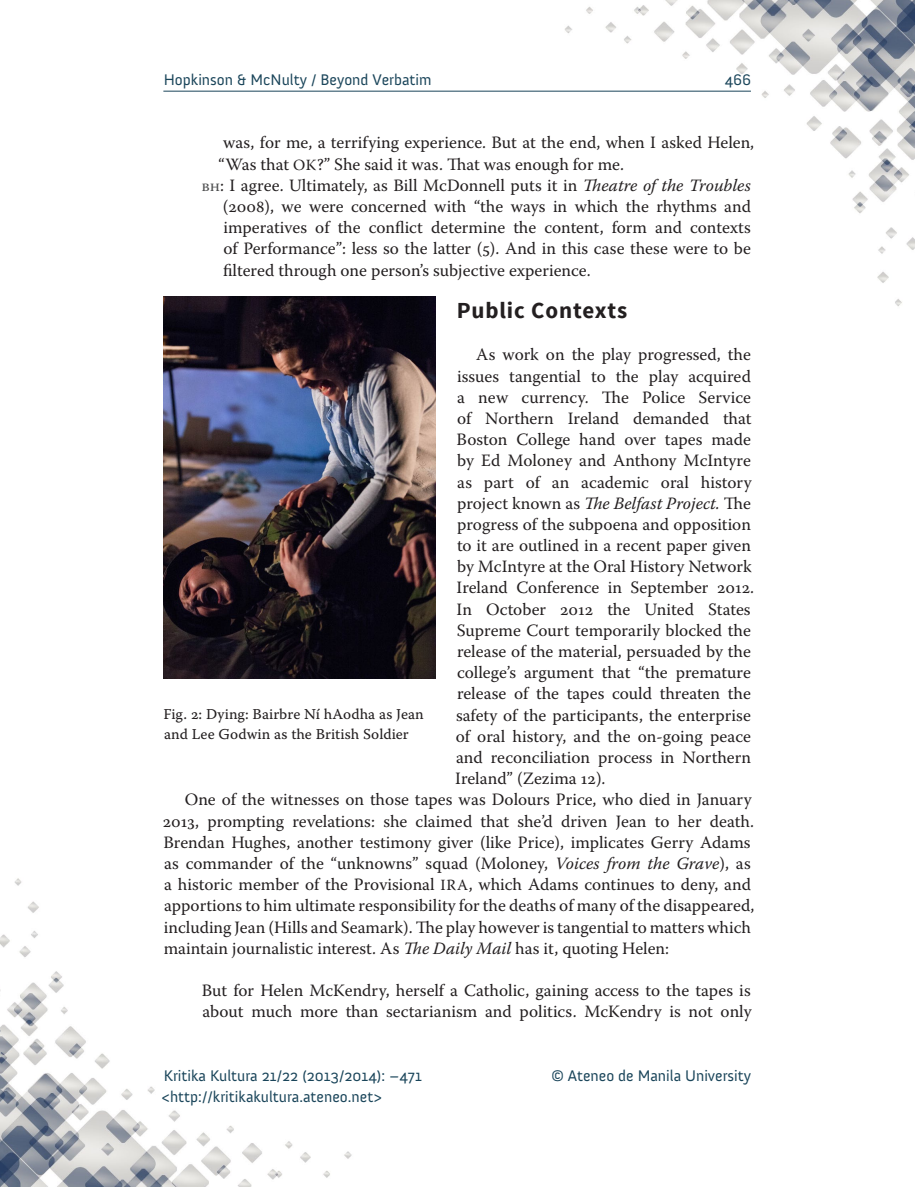
<style>
.page{position:relative;width:915px;height:1187px;background:#fff}
.page>*{position:absolute;margin:0;border:0;box-sizing:border-box;transform-origin:0 0}
.t1{font:700 22.95px "Source Sans Pro";letter-spacing:.035em;color:#231f20}
.t2{font:17.25px/21.1px "Warnock Pro";color:#231f20}
.t3{font:15.75px "Anivers";color:#1a455a}
.t4{font:15px "Warnock Pro Capt";color:#231f20}
.s1{font-size:15.6px}
.s2{font-size:15.6px;color:#4b4c4d}
.s3{font-style:italic}
</style>
<div class="page">
<img style="left:0;top:0;width:914px;height:1186px">
<hr style="left:163px;top:91px;width:587px;height:1px;background:#1a455a">
<img style="left:163px;top:297px;width:272px;height:381px">
<p class="t3" style="left:164px;top:71px;width:269px">Hopkinson &amp; McNulty / Beyond Verbatim</p>
<p class="t3" style="left:724px;top:71px;width:28px">466</p>
<p class="t2" style="left:218px;top:132px;width:537px">was, for me, a terrifying experience. But at the end, when I asked Helen, “Was that <span class="s1">OK</span>?” She said it was. That was enough for me.</p>
<p class="t2" style="left:223px;top:174px;width:529px;text-align:justify;text-indent:-21px"><span class="s2">BH</span>: I agree. Ultimately, as Bill McDonnell puts it in <span class="s3">Theatre of the Troubles </span>(2008), we were concerned with “the ways in which the rhythms and imperatives of the conflict determine the content, form and contexts of Performance”: less so the latter (5). And in this case these were to be filtered through one person’s subjective experience.</p>
<p class="t1" style="left:456px;top:295px;width:172px">Public Contexts</p>
<p class="t2" style="left:455px;top:344px;width:300px;text-indent:21px">As work on the play progressed, the issues tangential to the play acquired a new currency. The Police Service of Northern Ireland demanded that Boston College hand over tapes made by Ed Moloney and Anthony McIntyre as part of an academic oral history project known as <span class="s3">The Belfast Project.</span> The progress of the subpoena and opposition to it are outlined in a recent paper given by McIntyre at the Oral History Network Ireland Conference in September 2012.<br>In October 2012 the United States Supreme Court temporarily blocked the release of the material, persuaded by the college’s argument that “the premature release of the tapes could threaten the safety of the participants, the enterprise of oral history, and the on-going peace and reconciliation process in Northern Ireland” (Zezima 12).</p>
<p class="t2" style="left:163px;top:788px;width:593px;text-indent:22px">One of the witnesses on those tapes was Dolours Price, who died in January 2013, prompting revelations: she claimed that she’d driven Jean to her death.<br>Brendan Hughes, another testimony giver (like Price), implicates Gerry Adams as commander of the “unknowns” squad (Moloney, <span class="s3">Voices from the Grave</span>), as a historic member of the Provisional <span class="s1">IRA</span>, which Adams continues to deny, and apportions to him ultimate responsibility for the deaths of many of the disappeared, including Jean (Hills and Seamark). The play however is tangential to matters which maintain journalistic interest. As <span class="s3">The Daily Mail</span> has it, quoting Helen:</p>
<p class="t2" style="left:202px;top:979px;width:551px">But for Helen McKendry, herself a Catholic, gaining access to the tapes is about much more than sectarianism and politics. McKendry is not only</p>
<p class="t4" style="left:163px;top:705px;width:262px">Fig. 2: Dying: Bairbre Ní hAodha as Jean</p>
<p class="t4" style="left:164px;top:724px;width:246px">and Lee Godwin as the British Soldier</p>
<p class="t3" style="left:164px;top:1066px;width:260px">Kritika Kultura 21/22 (2013/2014): –471</p>
<p class="t3" style="left:551px;top:1066px;width:201px">© Ateneo de Manila University</p>
<p class="t3" style="left:161px;top:1088px;width:222px">&lt;http://kritikakultura.ateneo.net&gt;</p>
</div>
